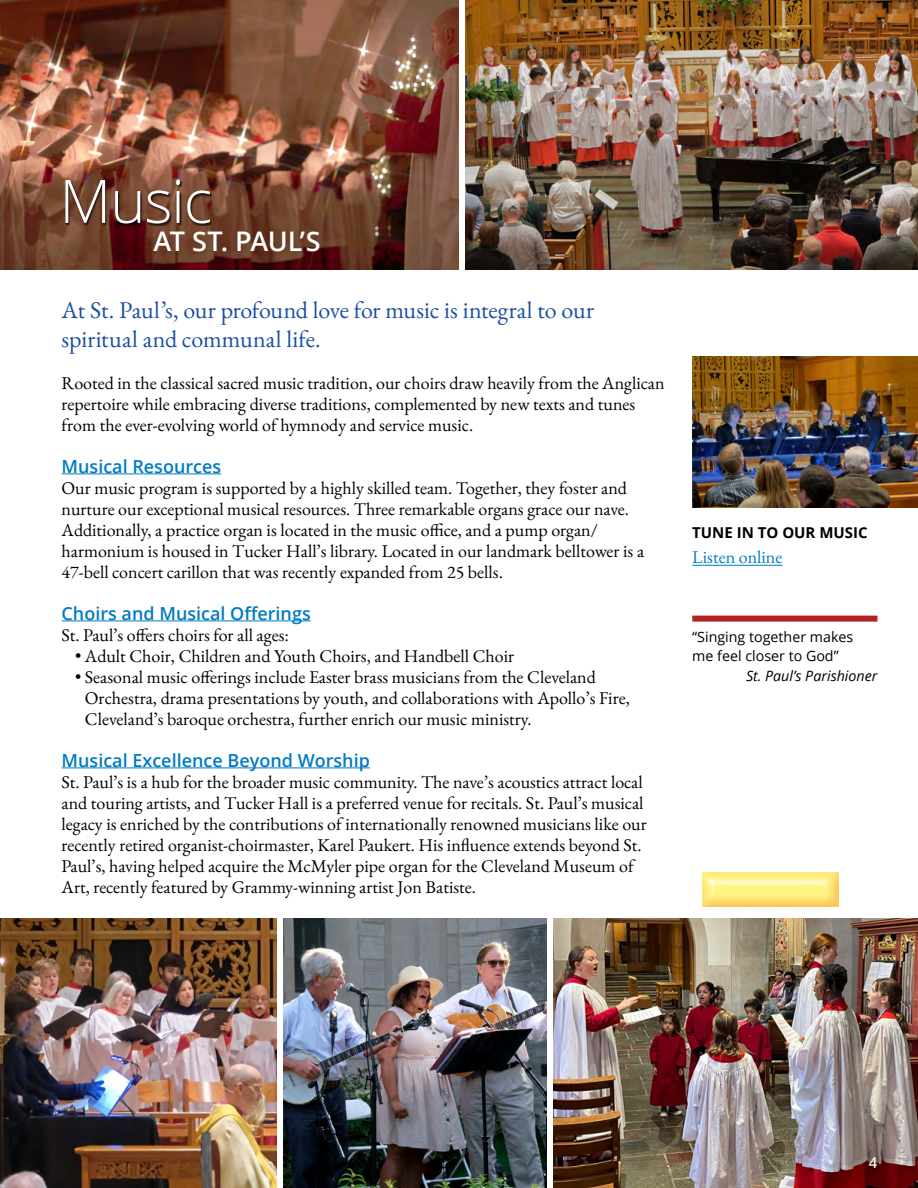
<style>
.page{position:relative;width:918px;height:1188px;background:#fff}
.page>*{position:absolute;margin:0;border:0;box-sizing:border-box;transform-origin:0 0}
.t1{font:300 60px "Open Sans";letter-spacing:-.015em;color:#fff}
.t2{font:600 27px "Open Sans";letter-spacing:-.02em;color:#fff}
.t3{font:24px/28.5px "EB Garamond";letter-spacing:-.01em;color:#1a4ea2}
.t4{font:18px/21px "EB Garamond";color:#000}
.t5{font:600 18px "Open Sans";color:#007bc3}
.t6{font:18px "EB Garamond";color:#007bc3}
.t7{font:700 15px "Open Sans";color:#000}
.t8{font:500 15px "Open Sans";color:#fff}
.t9{font:14.25px/19.5px "Open Sans";color:#000}
.t10{font:italic 14.25px "Open Sans";color:#000}
</style>
<div class="page">
<img style="left:554px;top:918px;width:364px;height:270px">
<img style="left:0;top:0;width:459px;height:270px">
<img style="left:284px;top:918px;width:263px;height:270px">
<hr style="left:62px;top:473px;width:159px;height:1px;background:#007bc3">
<hr style="left:62px;top:620px;width:249px;height:1px;background:#007bc3">
<hr style="left:62px;top:767px;width:308px;height:1px;background:#007bc3">
<hr style="left:692px;top:565px;width:90px;height:1px;background:#007bc3">
<img style="left:692px;top:357px;width:226px;height:150px">
<img style="left:466px;top:0;width:452px;height:270px">
<img style="left:0;top:918px;width:277px;height:270px">
<div style="left:65px;top:180px;width:147px;height:46px;background:#000;opacity:.75"></div>
<div style="left:694px;top:866px;width:156px;height:41px;background:#f47b20;opacity:.85"></div>
<div style="left:692px;top:616px;width:185px;height:6px;background:#b42121"></div>
<h1 class="t1" style="left:59px;top:160px;width:154px">Music</h1>
<h2 class="t2" style="left:153px;top:223px;width:169px">AT ST. PAUL’S</h2>
<h3 class="t3" style="left:62px;top:296px;width:534px">At St. Paul’s, our profound love for music is integral to our spiritual and communal life.</h3>
<p class="t4" style="left:62px;top:372px;width:605px">Rooted in the classical sacred music tradition, our choirs draw heavily from the Anglican repertoire while embracing diverse traditions, complemented by new texts and tunes from the ever-evolving world of hymnody and service music.</p>
<p class="t5" style="left:62px;top:454px;width:161px">Musical Resources</p>
<p class="t4" style="left:62px;top:477px;width:584px">Our music program is supported by a highly skilled team. Together, they foster and nurture our exceptional musical resources. Three remarkable organs grace our nave.<br>Additionally, a practice organ is located in the music office, and a pump organ/ harmonium is housed in Tucker Hall’s library. Located in our landmark belltower is a 47-bell concert carillon that was recently expanded from 25 bells.</p>
<p class="t5" style="left:62px;top:601px;width:251px">Choirs and Musical Offerings</p>
<p class="t4" style="left:62px;top:624px;width:229px">St. Paul’s offers choirs for all ages:</p>
<p class="t4" style="left:75px;top:645px;width:441px">• Adult Choir, Children and Youth Choirs, and Handbell Choir</p>
<p class="t4" style="left:85px;top:666px;width:546px;text-indent:-10px">• Seasonal music offerings include Easter brass musicians from the Cleveland<br>Orchestra, drama presentations by youth, and collaborations with Apollo’s Fire,<br>Cleveland’s baroque orchestra, further enrich our music ministry.</p>
<p class="t5" style="left:62px;top:748px;width:310px">Musical Excellence Beyond Worship</p>
<p class="t4" style="left:62px;top:771px;width:587px">St. Paul’s is a hub for the broader music community. The nave’s acoustics attract local and touring artists, and Tucker Hall is a preferred venue for recitals. St. Paul’s musical legacy is enriched by the contributions of internationally renowned musicians like our recently retired organist-choirmaster, Karel Paukert. His influence extends beyond St.<br>Paul’s, having helped acquire the McMyler pipe organ for the Cleveland Museum of Art, recently featured by Grammy-winning artist Jon Batiste.</p>
<p class="t7" style="left:692px;top:522px;width:177px">TUNE IN TO OUR MUSIC</p>
<p class="t6" style="left:692px;top:546px;width:92px">Listen online</p>
<p class="t9" style="left:692px;top:627px;width:163px">“Singing together makes me feel closer to God”</p>
<p class="t10" style="left:746px;top:666px;width:133px">St. Paul’s Parishioner</p>
<p class="t8" style="left:869px;top:1153px;width:10px">4</p>
</div>
